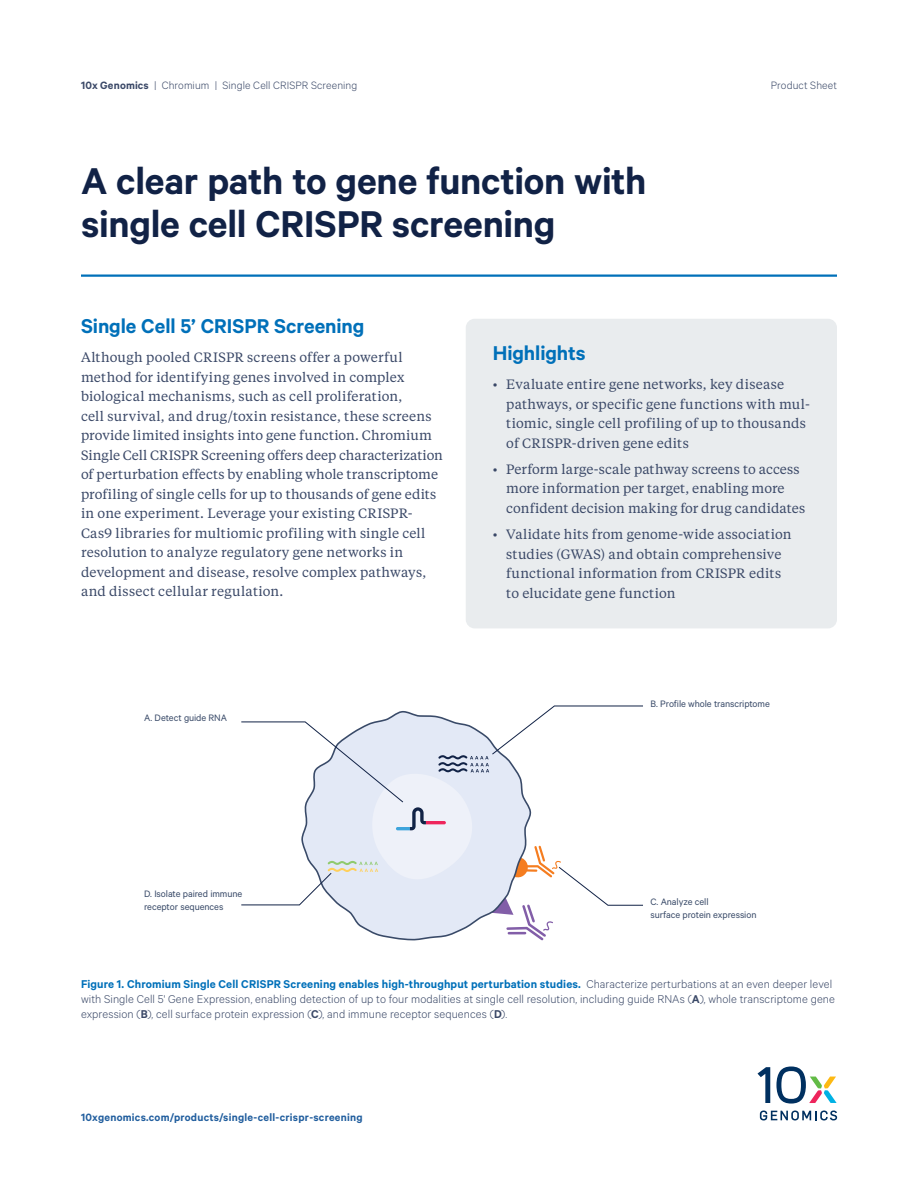
<style>
.page{position:relative;width:918px;height:1188px;background:#fff}
.page>*{position:absolute;margin:0;border:0;box-sizing:border-box;transform-origin:0 0}
.t1{font:600 42px/43.5px "Calibre";letter-spacing:-.005em;color:#112246}
.t2{font:600 22.5px "Calibre";letter-spacing:-.005em;color:#0070b9}
.t3{font:13.5px/19.5px "Tiempos Text";letter-spacing:.01em;color:#3a4867}
.t4{font:300 12.75px/15px "Calibre";letter-spacing:.01em;color:#3a4867}
.t5{font:300 12px "Calibre";letter-spacing:.01em;color:#3a4867}
.t6{font:600 12px "Calibre";letter-spacing:.02em;color:#215e9e}
.t7{font:10.5px/12.9px "Calibre";letter-spacing:-.01em;color:#3a4b69}
.s1{font-weight:600}
.s2{font-weight:600;color:#0070b9}
</style>
<div class="page">
<svg style="left:758px;top:1067px;width:12px;height:36px"></svg>
<svg style="left:776px;top:1067px;width:61px;height:37px"></svg>
<svg style="left:760px;top:1111px;width:77px;height:9px"></svg>
<svg style="left:241px;top:706px;width:402px;height:235px"></svg>
<hr style="left:81px;top:274px;width:756px;height:3px;background:#0070b9">
<div style="left:466px;top:319px;width:371px;height:309px;background:#e9ecee;border-radius:9px"></div>
<p class="t5" style="left:81px;top:78px;width:278px"><span class="s1">10x Genomics</span> | Chromium | Single Cell CRISPR Screening</p>
<p class="t5" style="left:771px;top:78px;width:68px">Product Sheet</p>
<h1 class="t1" style="left:81px;top:157px;width:567px">A clear path to gene function with single cell CRISPR screening</h1>
<h2 class="t2" style="left:81px;top:313px;width:285px">Single Cell 5’ CRISPR Screening</h2>
<p class="t3" style="left:81px;top:347px;width:363px">Although pooled CRISPR screens offer a powerful method for identifying genes involved in complex biological mechanisms, such as cell proliferation,<br>cell survival, and drug/toxin resistance, these screens provide limited insights into gene function. Chromium Single Cell CRISPR Screening offers deep characterization of perturbation effects by enabling whole transcriptome profiling of single cells for up to thousands of gene edits in one experiment. Leverage your existing CRISPR-Cas9 libraries for multiomic profiling with single cell resolution to analyze regulatory gene networks in development and disease, resolve complex pathways, and dissect cellular regulation.</p>
<p class="t7" style="left:144px;top:711px;width:84px">A. Detect guide RNA</p>
<h2 class="t2" style="left:493px;top:340px;width:94px">Highlights</h2>
<p class="t3" style="left:506px;top:374px;width:305px;text-indent:-14px">• Evaluate entire gene networks, key disease pathways, or specific gene functions with mul&shy;tiomic, single cell profiling of up to thousands of CRISPR-driven gene edits</p>
<p class="t3" style="left:506px;top:459px;width:301px;text-indent:-14px">• Perform large-scale pathway screens to access more information per target, enabling more confident decision making for drug candidates</p>
<p class="t3" style="left:506px;top:524px;width:287px;text-indent:-14px">• Validate hits from genome-wide association studies (GWAS) and obtain comprehensive functional information from CRISPR edits to elucidate gene function</p>
<p class="t7" style="left:650px;top:696px;width:121px">B. Profile whole transcriptome</p>
<p class="t7" style="left:144px;top:887px;width:100px">D. Isolate paired immune receptor sequences</p>
<p class="t7" style="left:650px;top:895px;width:108px">C. Analyze cell<br>surface protein expression</p>
<p class="t4" style="left:81px;top:976px;width:756px"><span class="s2">Figure 1. Chromium Single Cell CRISPR Screening enables high-throughput perturbation studies.</span> Characterize perturbations at an even deeper level with Single Cell 5' Gene Expression, enabling detection of up to four modalities at single cell resolution, including guide RNAs (<span class="s1">A</span>), whole transcriptome gene expression (<span class="s1">B</span>), cell surface protein expression (<span class="s1">C</span>), and immune receptor sequences (<span class="s1">D</span>).</p>
<p class="t6" style="left:81px;top:1110px;width:283px">10xgenomics.com/products/single-cell-crispr-screening</p>
</div>
